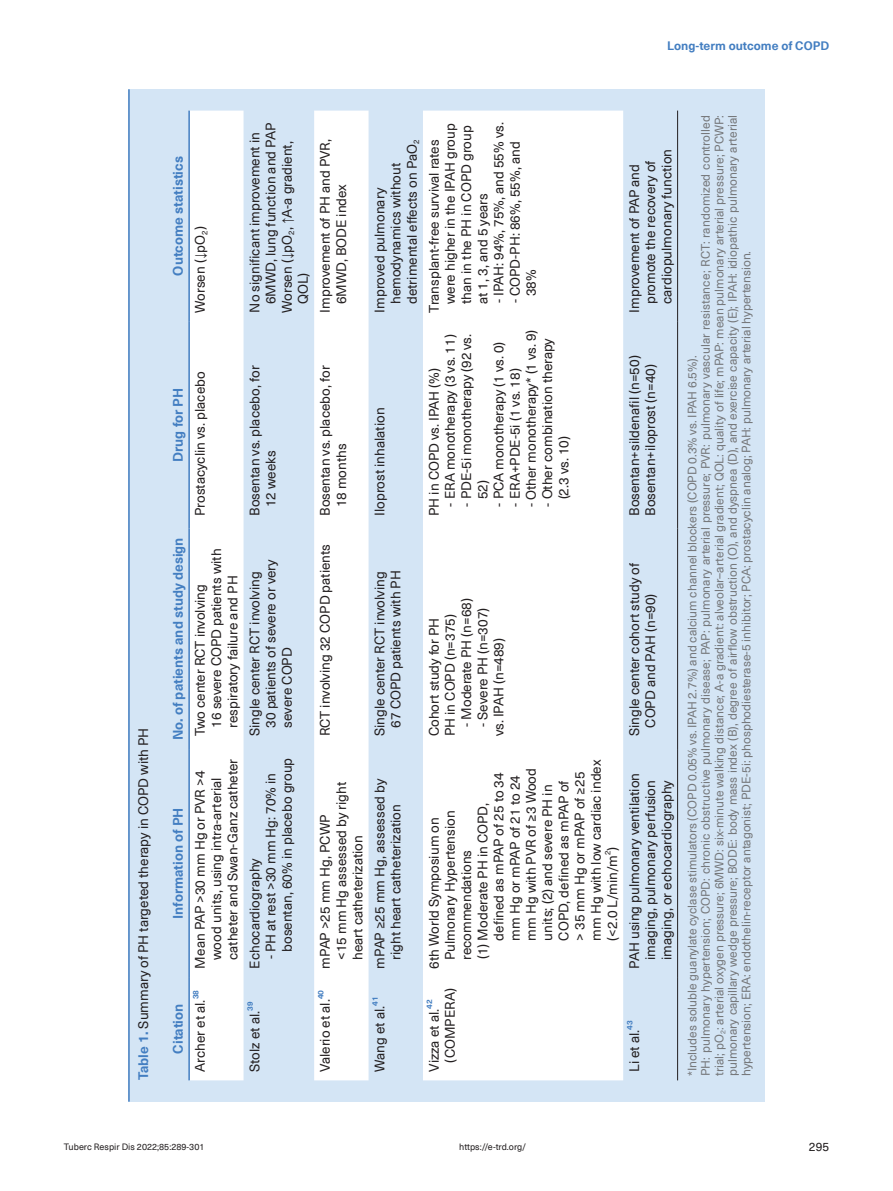
<style>
.page{position:relative;width:893px;height:1191px;background:#fff}
.page>*{position:absolute;margin:0;border:0;box-sizing:border-box;transform-origin:0 0}
.t1{font:13.5px/16.2px "Neue Haas Unica Pro";color:#231f20}
.t2{font:700 13.5px "Neue Haas Unica Pro";color:#437ec1}
.t3{font:12px/13.5px "Neue Haas Unica Pro";color:#76787b}
.t4{font:700 12px "Neue Haas Unica Pro";color:#437ec1}
.t5{font:12px "Neue Haas Unica Pro";color:#231f20}
.t6{font:9px "Neue Haas Unica Pro";color:#231f20}
.t7{font:700 7.8px "Neue Haas Unica Pro";color:#437ec1}
.t8{font:7.8px "Neue Haas Unica Pro";color:#231f20}
.s1{font-weight:700;color:#437ec1}
.s2{font-family:"Times New Roman"}
</style>
<div class="page">
<div style="left:128px;top:89px;width:637px;height:1012px;background:#d4e5f5"></div>
<hr style="left:128px;top:89px;width:2px;height:1012px;background:#437ec1">
<svg style="left:190px;top:111px;width:433px;height:969px;fill:#fff"></svg>
<hr style="left:188px;top:977px;width:2px;height:103px;background:#437ec1">
<hr style="left:188px;top:749px;width:2px;height:228px;background:#437ec1">
<hr style="left:188px;top:529px;width:2px;height:220px;background:#437ec1">
<hr style="left:188px;top:321px;width:2px;height:208px;background:#437ec1">
<hr style="left:188px;top:111px;width:2px;height:210px;background:#437ec1">
<hr style="left:677px;top:977px;width:1px;height:103px;background:#231f20">
<hr style="left:677px;top:749px;width:1px;height:228px;background:#231f20">
<hr style="left:677px;top:529px;width:1px;height:220px;background:#231f20">
<hr style="left:677px;top:321px;width:1px;height:208px;background:#231f20">
<hr style="left:677px;top:111px;width:1px;height:210px;background:#231f20">
<p class="t4" style="left:667px;top:38px;width:163px">Long-term outcome of COPD</p>
<p class="t1" style="left:135px;top:1080px;width:354px;rotate:-90deg"><span class="s1">Table 1.</span> Summary of PH targeted therapy in COPD with PH</p>
<p class="t2" style="left:170px;top:275px;width:121px;rotate:-90deg">Outcome statistics</p>
<p class="t1" style="left:192px;top:313px;width:88px;rotate:-90deg">Worsen (<span class="s2">↓</span>pO<sub>2</sub>)</p>
<p class="t1" style="left:247px;top:313px;width:182px;rotate:-90deg">No significant improvement in</p>
<p class="t1" style="left:263px;top:304px;width:182px;rotate:-90deg">6MWD, lung function and PAP</p>
<p class="t1" style="left:279px;top:313px;width:173px;rotate:-90deg">Worsen (<span class="s2">↓</span>pO<sub>2</sub>, <span class="s2">↑</span>A-a gradient,</p>
<p class="t1" style="left:295px;top:304px;width:33px;rotate:-90deg">QOL)</p>
<p class="t1" style="left:317px;top:304px;width:166px;text-indent:-9px;rotate:-90deg">Improvement of PH and PVR,<br>6MWD, BODE index</p>
<p class="t2" style="left:170px;top:462px;width:75px;rotate:-90deg">Drug for PH</p>
<p class="t2" style="left:170px;top:740px;width:204px;rotate:-90deg">No. of patients and study design</p>
<p class="t2" style="left:170px;top:918px;width:113px;rotate:-90deg">Information of PH</p>
<p class="t1" style="left:192px;top:516px;width:146px;rotate:-90deg">Prostacyclin vs. placebo</p>
<p class="t1" style="left:192px;top:728px;width:181px;text-indent:-9px;rotate:-90deg">Two center RCT involving<br>16 severe COPD patients with respiratory failure and PH</p>
<p class="t1" style="left:192px;top:960px;width:203px;text-indent:-9px;rotate:-90deg">Mean PAP &gt;30 mm Hg or PVR &gt;4 wood units, using intra-arterial catheter and Swan-Ganz catheter</p>
<p class="t1" style="left:247px;top:507px;width:143px;text-indent:-9px;rotate:-90deg">Bosentan vs. placebo, for<br>12 weeks</p>
<p class="t1" style="left:247px;top:728px;width:170px;text-indent:-9px;rotate:-90deg">Single center RCT involving<br>30 patients of severe or very severe COPD</p>
<p class="t1" style="left:263px;top:952px;width:196px;text-indent:-7px;rotate:-90deg">- PH at rest &gt;30 mm Hg: 70% in bosentan, 60% in placebo group</p>
<p class="t1" style="left:247px;top:968px;width:112px;rotate:-90deg">Echocardiography</p>
<p class="t2" style="left:170px;top:1053px;width:51px;rotate:-90deg">Citation</p>
<p class="t7" style="left:191px;top:999px;width:11px;rotate:-90deg">38</p>
<p class="t1" style="left:192px;top:1072px;width:74px;rotate:-90deg">Archer et al.</p>
<p class="t7" style="left:245px;top:1011px;width:11px;rotate:-90deg">39</p>
<p class="t1" style="left:247px;top:1071px;width:62px;rotate:-90deg">Stolz et al.</p>
<p class="t1" style="left:317px;top:507px;width:143px;text-indent:-9px;rotate:-90deg">Bosentan vs. placebo, for<br>18 months</p>
<p class="t1" style="left:317px;top:736px;width:194px;rotate:-90deg">RCT involving 32 COPD patients</p>
<p class="t1" style="left:317px;top:960px;width:180px;text-indent:-9px;rotate:-90deg">mPAP &gt;25 mm Hg, PCWP<br>&lt;15 mm Hg assessed by right heart catheterization</p>
<p class="t7" style="left:316px;top:999px;width:11px;rotate:-90deg">40</p>
<p class="t1" style="left:317px;top:1071px;width:74px;rotate:-90deg">Valerio et al.</p>
<p class="t1" style="left:372px;top:304px;width:166px;text-indent:-9px;rotate:-90deg">Improved pulmonary hemodynamics without detrimental effects on PaO<sub>2</sub></p>
<p class="t1" style="left:372px;top:516px;width:110px;rotate:-90deg">Iloprost inhalation</p>
<p class="t1" style="left:426px;top:304px;width:182px;text-indent:-9px;rotate:-90deg">Transplant-free survival rates were higher in the IPAH group than in the PH in COPD group at 1, 3, and 5 years</p>
<p class="t1" style="left:491px;top:303px;width:182px;rotate:-90deg">- IPAH: 94%, 75%, and 55% vs.</p>
<p class="t1" style="left:507px;top:296px;width:156px;text-indent:-7px;rotate:-90deg">- COPD-PH: 86%, 55%, and<br>38%</p>
<p class="t1" style="left:523px;top:507px;width:179px;rotate:-90deg">- Other monotherapy* (1 vs. 9)</p>
<p class="t1" style="left:539px;top:499px;width:163px;text-indent:-7px;rotate:-90deg">- Other combination therapy (2.3 vs. 10)</p>
<p class="t1" style="left:442px;top:506px;width:174px;rotate:-90deg">- ERA monotherapy (3 vs. 11)</p>
<p class="t1" style="left:458px;top:499px;width:167px;text-indent:-7px;rotate:-90deg">- PDE-5i monotherapy (92 vs.<br>52)</p>
<p class="t1" style="left:491px;top:506px;width:166px;rotate:-90deg">- PCA monotherapy (1 vs. 0)</p>
<p class="t1" style="left:426px;top:516px;width:149px;rotate:-90deg">PH in COPD vs. IPAH (%)</p>
<p class="t1" style="left:507px;top:506px;width:140px;rotate:-90deg">- ERA+PDE-5i (1 vs. 18)</p>
<p class="t1" style="left:626px;top:304px;width:157px;text-indent:-9px;rotate:-90deg">Improvement of PAP and promote the recovery of cardiopulmonary function</p>
<p class="t1" style="left:626px;top:516px;width:162px;rotate:-90deg">Bosentan+sildenafil (n=50)<br>Bosentan+iloprost (n=40)</p>
<p class="t1" style="left:372px;top:736px;width:167px;text-align:right;rotate:-90deg">Single center RCT involving<br>67 COPD patients with PH</p>
<p class="t1" style="left:372px;top:960px;width:183px;text-indent:-9px;rotate:-90deg">mPAP ≥25 mm Hg, assessed by right heart catheterization</p>
<p class="t7" style="left:370px;top:1006px;width:11px;rotate:-90deg">41</p>
<p class="t1" style="left:372px;top:1071px;width:67px;rotate:-90deg">Wang et al.</p>
<p class="t1" style="left:458px;top:727px;width:130px;rotate:-90deg">- Moderate PH (n=68)</p>
<p class="t1" style="left:475px;top:736px;width:130px;text-indent:9px;rotate:-90deg">- Severe PH (n=307) vs. IPAH (n=489)</p>
<p class="t1" style="left:426px;top:736px;width:124px;rotate:-90deg">Cohort study for PH<br>PH in COPD (n=375)</p>
<p class="t1" style="left:626px;top:728px;width:166px;text-indent:-9px;rotate:-90deg">Single center cohort study of<br>COPD and PAH (n=90)</p>
<p class="t1" style="left:588px;top:940px;width:182px;rotate:-90deg">mm Hg with low cardiac index</p>
<p class="t1" style="left:491px;top:940px;width:170px;rotate:-90deg">defined as mPAP of 25 to 34</p>
<p class="t1" style="left:507px;top:940px;width:167px;rotate:-90deg">mm Hg or mPAP of 21 to 24</p>
<p class="t1" style="left:523px;top:940px;width:174px;rotate:-90deg">mm Hg with PVR of ≥3 Wood</p>
<p class="t1" style="left:539px;top:940px;width:158px;rotate:-90deg">units; (2) and severe PH in</p>
<p class="t1" style="left:556px;top:940px;width:161px;rotate:-90deg">COPD, defined as mPAP of</p>
<p class="t1" style="left:572px;top:940px;width:170px;rotate:-90deg">&gt; 35 mm Hg or mPAP of ≥25</p>
<p class="t1" style="left:475px;top:959px;width:157px;rotate:-90deg">(1) Moderate PH in COPD,</p>
<p class="t1" style="left:426px;top:968px;width:153px;rotate:-90deg">6th World Symposium on</p>
<p class="t1" style="left:442px;top:960px;width:151px;rotate:-90deg">Pulmonary Hypertension</p>
<p class="t1" style="left:604px;top:940px;width:95px;rotate:-90deg">(&lt;2.0 L/min/m )</p>
<p class="t1" style="left:458px;top:960px;width:112px;rotate:-90deg">recommendations</p>
<p class="t8" style="left:603px;top:855px;width:6px;rotate:-90deg">2</p>
<p class="t1" style="left:626px;top:968px;width:197px;text-align:center;rotate:-90deg">PAH using pulmonary ventilation imaging, pulmonary perfusion imaging, or echocardiography</p>
<p class="t7" style="left:425px;top:1009px;width:11px;rotate:-90deg">42</p>
<p class="t1" style="left:442px;top:1062px;width:76px;rotate:-90deg">(COMPERA)</p>
<p class="t1" style="left:426px;top:1071px;width:64px;rotate:-90deg">Vizza et al.</p>
<p class="t7" style="left:625px;top:1029px;width:11px;rotate:-90deg">43</p>
<p class="t1" style="left:626px;top:1071px;width:44px;rotate:-90deg">Li et al.</p>
<p class="t3" style="left:686px;top:1076px;width:962px;rotate:-90deg">*Includes soluble guanylate cyclase stimulators (COPD 0.05% vs. IPAH 2.7%) and calcium channel blockers (COPD 0.3% vs. IPAH 6.5%).<br>PH: pulmonary hypertension; COPD: chronic obstructive pulmonary disease; PAP: pulmonary arterial pressure; PVR: pulmonary vascular resistance; RCT: randomized controlled trial; pO<sub>2</sub>: arterial oxygen pressure; 6MWD: six-minute walking distance; A-a gradient: alveolar–arterial gradient; QOL: quality of life; mPAP: mean pulmonary arterial pressure; PCWP: pulmonary capillary wedge pressure; BODE: body mass index (B), degree of airflow obstruction (O), and dyspnea (D), and exercise capacity (E); IPAH: idiopathic pulmonary arterial hypertension; ERA: endothelin-receptor antagonist; PDE-5i: phosphodiesterase-5 inhibitor; PCA: prostacyclin analog; PAH: pulmonary arterial hypertension.</p>
<p class="t6" style="left:64px;top:1141px;width:142px">Tuberc Respir Dis 2022;85:289-301</p>
<p class="t6" style="left:459px;top:1141px;width:69px">https://e-trd.org/</p>
<p class="t5" style="left:809px;top:1139px;width:22px">295</p>
</div>
